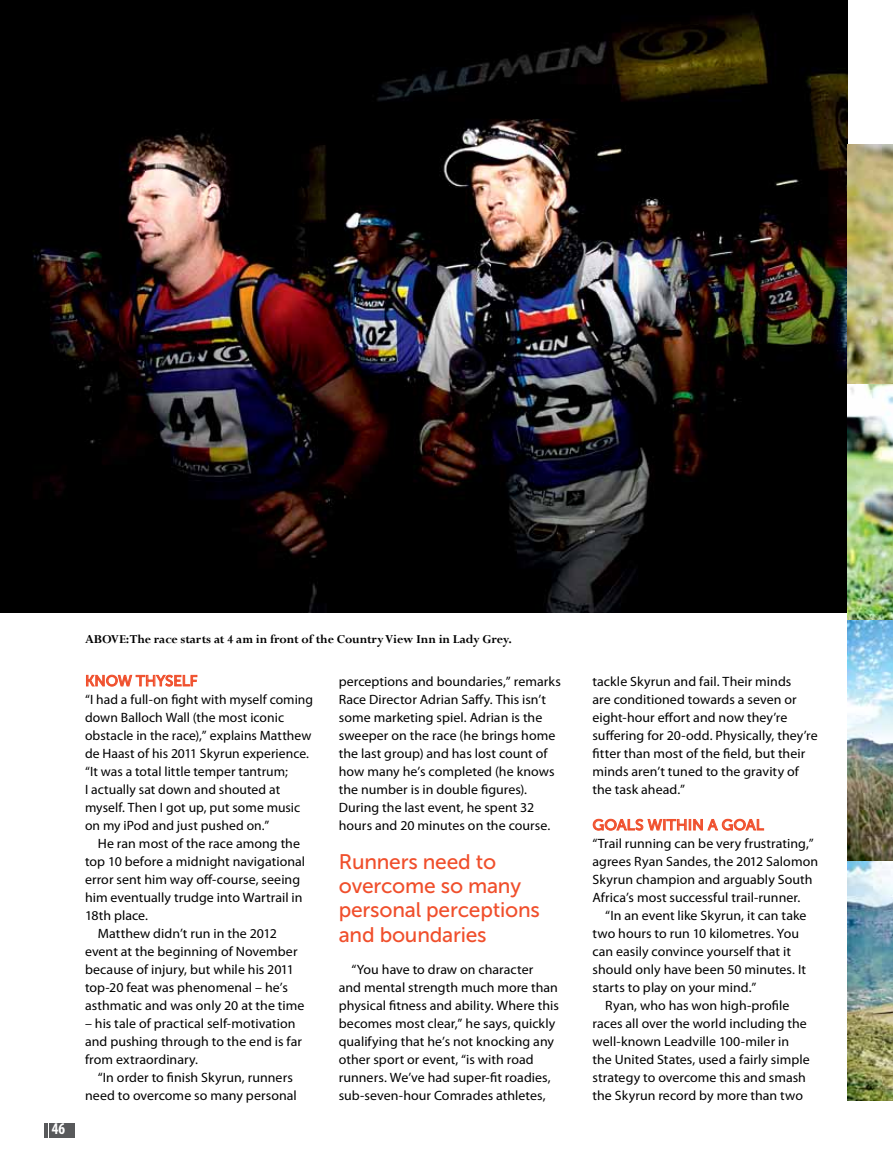
<style>
.page{position:relative;width:893px;height:1170px;background:#fff}
.page>*{position:absolute;margin:0;border:0;box-sizing:border-box;transform-origin:0 0}
.t1{font:21px/24px "Museo Sans 500";letter-spacing:-.01em;color:#f04f2c}
.t2{font:700 condensed 16.5px "Myriad Pro";color:#fff;scale:.94 1}
.t3{font:15px "Museo Sans 500";letter-spacing:.005em;color:#f04f2c}
.t4{font:13.5px/18px "Myriad Pro";color:#000}
.t5{font:700 13.5px "Perpetua";letter-spacing:-.01em;color:#000}
</style>
<div class="page">
<div style="left:49px;top:1123px;width:25px;height:14px;background:#58595b"></div>
<hr style="left:45px;top:1123px;width:3px;height:14px;background:#58595b">
<svg style="left:86px;top:674px;width:111px;height:12px"></svg>
<svg style="left:593px;top:818px;width:171px;height:12px"></svg>
<img style="left:0;top:0;width:848px;height:612px">
<img style="left:848px;top:145px;width:45px;height:955px">
<p class="t2" style="left:52px;top:1117px;width:16px">46</p>
<p class="t5" style="left:85px;top:631px;width:428px">ABOVE: The race starts at 4 am in front of the Country View Inn in Lady Grey.</p>
<p class="t3" style="left:85px;top:672px;width:114px">Know thyself</p>
<p class="t4" style="left:85px;top:690px;width:230px">“I had a full-on fight with myself coming down Balloch Wall (the most iconic obstacle in the race),” explains Matthew de Haast of his 2011 Skyrun experience. “It was a total little temper tantrum;<br>I actually sat down and shouted at myself. Then I got up, put some music on my iPod and just pushed on.”</p>
<p class="t4" style="left:98px;top:834px;width:204px">He ran most of the race among the</p>
<p class="t4" style="left:85px;top:852px;width:222px">top 10 before a midnight navigational</p>
<p class="t4" style="left:85px;top:870px;width:217px">error sent him way off-course, seeing</p>
<p class="t4" style="left:85px;top:888px;width:219px">him eventually trudge into Wartrail in</p>
<p class="t4" style="left:85px;top:906px;width:65px">18th place.</p>
<p class="t4" style="left:98px;top:924px;width:180px">Matthew didn’t run in the 2012</p>
<p class="t4" style="left:85px;top:942px;width:214px">event at the beginning of November</p>
<p class="t4" style="left:85px;top:960px;width:210px">because of injury, but while his 2011</p>
<p class="t4" style="left:85px;top:978px;width:204px">top-20 feat was phenomenal – he’s</p>
<p class="t4" style="left:85px;top:996px;width:221px">asthmatic and was only 20 at the time</p>
<p class="t4" style="left:85px;top:1014px;width:219px">– his tale of practical self-motivation and pushing through to the end is far from extraordinary.</p>
<p class="t4" style="left:85px;top:1068px;width:213px;text-align:right">“In order to finish Skyrun, runners need to overcome so many personal</p>
<p class="t4" style="left:339px;top:672px;width:224px">perceptions and boundaries,” remarks Race Director Adrian Saffy. This isn’t some marketing spiel. Adrian is the sweeper on the race (he brings home the last group) and has lost count of how many he’s completed (he knows the number is in double figures).<br>During the last event, he spent 32 hours and 20 minutes on the course.</p>
<h1 class="t1" style="left:339px;top:850px;width:203px">Runners need to overcome so many personal perceptions and boundaries</h1>
<p class="t4" style="left:339px;top:960px;width:222px;text-indent:13px">“You have to draw on character and mental strength much more than physical fitness and ability. Where this becomes most clear,” he says, quickly qualifying that he’s not knocking any other sport or event, “is with road runners. We’ve had super-fit roadies, sub-seven-hour Comrades athletes,</p>
<p class="t4" style="left:592px;top:672px;width:227px">tackle Skyrun and fail. Their minds<br>are conditioned towards a seven or eight-hour effort and now they’re suffering for 20-odd. Physically, they’re fitter than most of the field, but their minds aren’t tuned to the gravity of the task ahead.”</p>
<p class="t3" style="left:592px;top:816px;width:173px">Goals within a goal</p>
<p class="t4" style="left:592px;top:834px;width:227px">“Trail running can be very frustrating,” agrees Ryan Sandes, the 2012 Salomon Skyrun champion and arguably South Africa’s most successful trail-runner.</p>
<p class="t4" style="left:592px;top:906px;width:215px;text-indent:13px">“In an event like Skyrun, it can take two hours to run 10 kilometres. You can easily convince yourself that it should only have been 50 minutes. It starts to play on your mind.”</p>
<p class="t4" style="left:592px;top:996px;width:219px;text-indent:13px">Ryan, who has won high-profile races all over the world including the well-known Leadville 100-miler in the United States, used a fairly simple strategy to overcome this and smash the Skyrun record by more than two</p>
</div>
